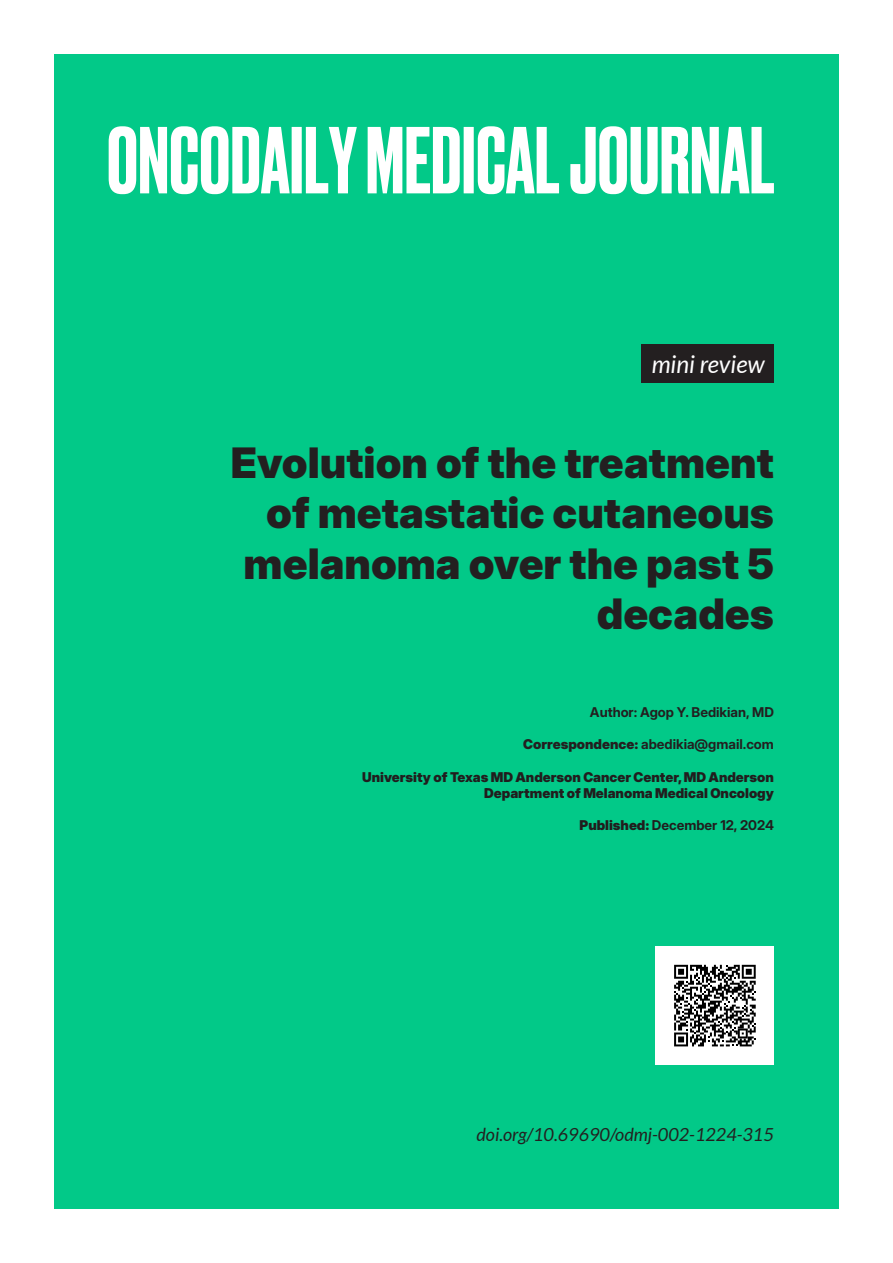
<style>
.page{position:relative;width:893px;height:1263px;background:#fff}
.page>*{position:absolute;margin:0;border:0;box-sizing:border-box;transform-origin:0 0}
.t1{font:900 42px/50.4px "Inter 24 pt";color:#231f20;text-align:right}
.t2{font:italic 24.15px "Lato";color:#fff}
.t3{font:italic 18px "Lato";color:#231f20}
.t4{font:900 13.5px "Inter 28 pt";color:#211d1e}
.t5{font:700 13.5px "Inter 28 pt";color:#231f20}
.t6{font:700 13.5px "Inter 28 pt";color:#211d1e}
.s1{font-weight:900}
</style>
<div class="page">
<div style="left:54px;top:54px;width:785px;height:1155px;background:#02c988"></div>
<div style="left:641px;top:344px;width:133px;height:38px;background:#231f20"></div>
<svg style="left:109px;top:126px;width:665px;height:68px"></svg>
<div style="left:656px;top:946px;width:118px;height:119px;background:#fff"></div>
<svg style="left:674px;top:965px;width:82px;height:81px"></svg>
<p class="t2" style="left:652px;top:351px;width:115px">mini review</p>
<p class="t1" style="left:231px;top:436px;width:544px">Evolution of the treatment of metastatic cutaneous melanoma over the past 5 decades</p>
<p class="t5" style="left:590px;top:702px;width:185px">Author: Agop Y. Bedikian, MD</p>
<p class="t5" style="left:523px;top:734px;width:252px"><span class="s1">Correspondence:</span> abedikia@gmail.com</p>
<p class="t4" style="left:362px;top:766px;width:413px">University of Texas MD Anderson Cancer Center, MD Anderson</p>
<p class="t4" style="left:484px;top:783px;width:291px">Department of Melanoma Medical Oncology</p>
<p class="t6" style="left:580px;top:815px;width:196px"><span class="s1">Published:</span> December 12, 2024</p>
<p class="t3" style="left:476px;top:1125px;width:299px">doi.org/10.69690/odmj-002-1224-315</p>
</div>
